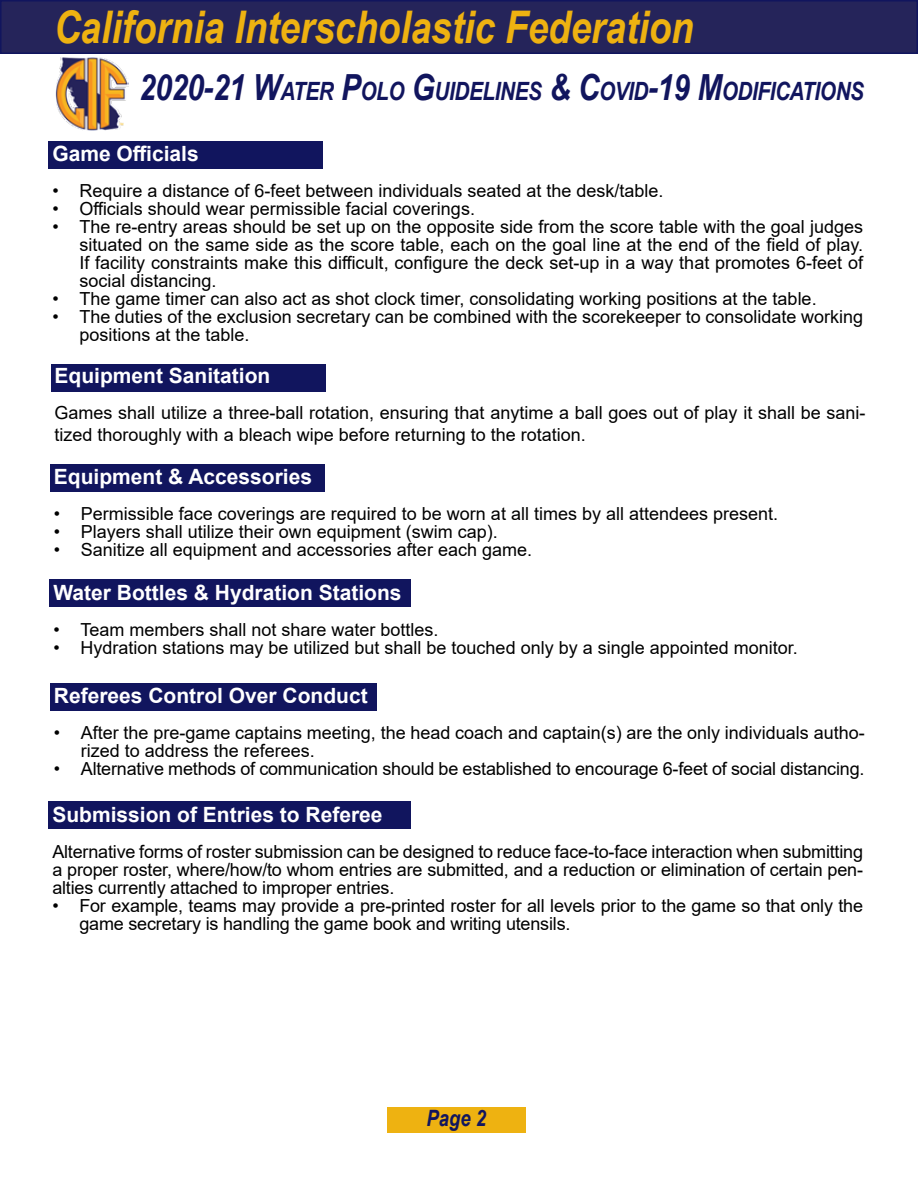
<style>
.page{position:relative;width:918px;height:1188px;background:#fff}
.page>*{position:absolute;margin:0;border:0;box-sizing:border-box;transform-origin:0 0}
.t1{font:italic 700 45px "Arial Narrow";color:#eeb211}
.t2{font:italic 700 25.2px "Arial Narrow";letter-spacing:-.015em;color:#11155e}
.t3{font:italic 700 22.5px "Arial Narrow";color:#11155e}
.t4{font:700 21px "Arial";color:#fff}
.t5{font:18px/18px "Arial";color:#000}
.s1{font-size:36px}
</style>
<div class="page">
<div style="left:0;top:0;width:918px;height:54px;background:#25245a;border:2px solid #11155e"></div>
<img style="left:56px;top:57px;width:73px;height:74px">
<div style="left:51px;top:365px;width:274px;height:27px;background:#11155e"></div>
<div style="left:50px;top:464px;width:275px;height:27px;background:#11155e"></div>
<div style="left:50px;top:580px;width:361px;height:27px;background:#11155e"></div>
<div style="left:50px;top:683px;width:327px;height:27px;background:#11155e"></div>
<div style="left:49px;top:141px;width:274px;height:28px;background:#11155e"></div>
<div style="left:387px;top:1107px;width:138px;height:25px;background:#eeb211"></div>
<div style="left:49px;top:801px;width:362px;height:28px;background:#11155e"></div>
<h1 class="t1" style="left:54px;top:-7px;width:641px">California Interscholastic Federation</h1>
<h2 class="t2" style="left:139px;top:72px;width:726px"><span class="s1">2020-21 W</span>ATER <span class="s1">P</span>OLO <span class="s1">G</span>UIDELINES <span class="s1">&amp; C</span>OVID<span class="s1">-19 M</span>ODIFICATIONS</h2>
<p class="t4" style="left:52px;top:139px;width:148px">Game Officials</p>
<p class="t5" style="left:52px;top:182px;width:613px">• Require a distance of 6-feet between individuals seated at the desk/table.</p>
<p class="t5" style="left:52px;top:200px;width:424px">• Officials should wear permissible facial coverings.</p>
<p class="t5" style="left:79px;top:218px;width:785px;text-align:justify;text-indent:-27px">• The re-entry areas should be set up on the opposite side from the score table with the goal judges situated on the same side as the score table, each on the goal line at the end of the field of play.<br>If facility constraints make this difficult, configure the deck set-up in a way that promotes 6-feet of social distancing.</p>
<p class="t5" style="left:52px;top:290px;width:766px">• The game timer can also act as shot clock timer, consolidating working positions at the table.</p>
<p class="t5" style="left:79px;top:308px;width:785px;text-indent:-27px">• The duties of the exclusion secretary can be combined with the scorekeeper to consolidate working positions at the table.</p>
<p class="t4" style="left:55px;top:361px;width:217px">Equipment Sanitation</p>
<p class="t5" style="left:55px;top:402px;width:812px;line-height:21.6px">Games shall utilize a three-ball rotation, ensuring that anytime a ball goes out of play it shall be sani&shy;tized thoroughly with a bleach wipe before returning to the rotation.</p>
<p class="t4" style="left:54px;top:461px;width:260px">Equipment &amp; Accessories</p>
<p class="t5" style="left:54px;top:504px;width:726px">• Permissible face coverings are required to be worn at all times by all attendees present.</p>
<p class="t5" style="left:54px;top:522px;width:446px">• Players shall utilize their own equipment (swim cap).</p>
<p class="t5" style="left:54px;top:540px;width:480px">• Sanitize all equipment and accessories after each game.</p>
<p class="t4" style="left:53px;top:577px;width:350px">Water Bottles &amp; Hydration Stations</p>
<p class="t5" style="left:53px;top:620px;width:387px">• Team members shall not share water bottles.</p>
<p class="t5" style="left:53px;top:638px;width:746px">• Hydration stations may be utilized but shall be touched only by a single appointed monitor.</p>
<p class="t4" style="left:54px;top:680px;width:315px">Referees Control Over Conduct</p>
<p class="t5" style="left:81px;top:723px;width:785px;text-indent:-27px">• After the pre-game captains meeting, the head coach and captain(s) are the only individuals autho&shy;rized to address the referees.</p>
<p class="t5" style="left:54px;top:759px;width:812px">• Alternative methods of communication should be established to encourage 6-feet of social distancing.</p>
<p class="t4" style="left:52px;top:799px;width:332px">Submission of Entries to Referee</p>
<p class="t5" style="left:52px;top:842px;width:812px;text-align:justify">Alternative forms of roster submission can be designed to reduce face-to-face interaction when submitting a proper roster, where/how/to whom entries are submitted, and a reduction or elimination of certain pen&shy;alties currently attached to improper entries.</p>
<p class="t5" style="left:79px;top:896px;width:785px;text-indent:-27px">• For example, teams may provide a pre-printed roster for all levels prior to the game so that only the game secretary is handling the game book and writing utensils.</p>
<p class="t3" style="left:427px;top:1101px;width:61px">Page 2</p>
</div>
